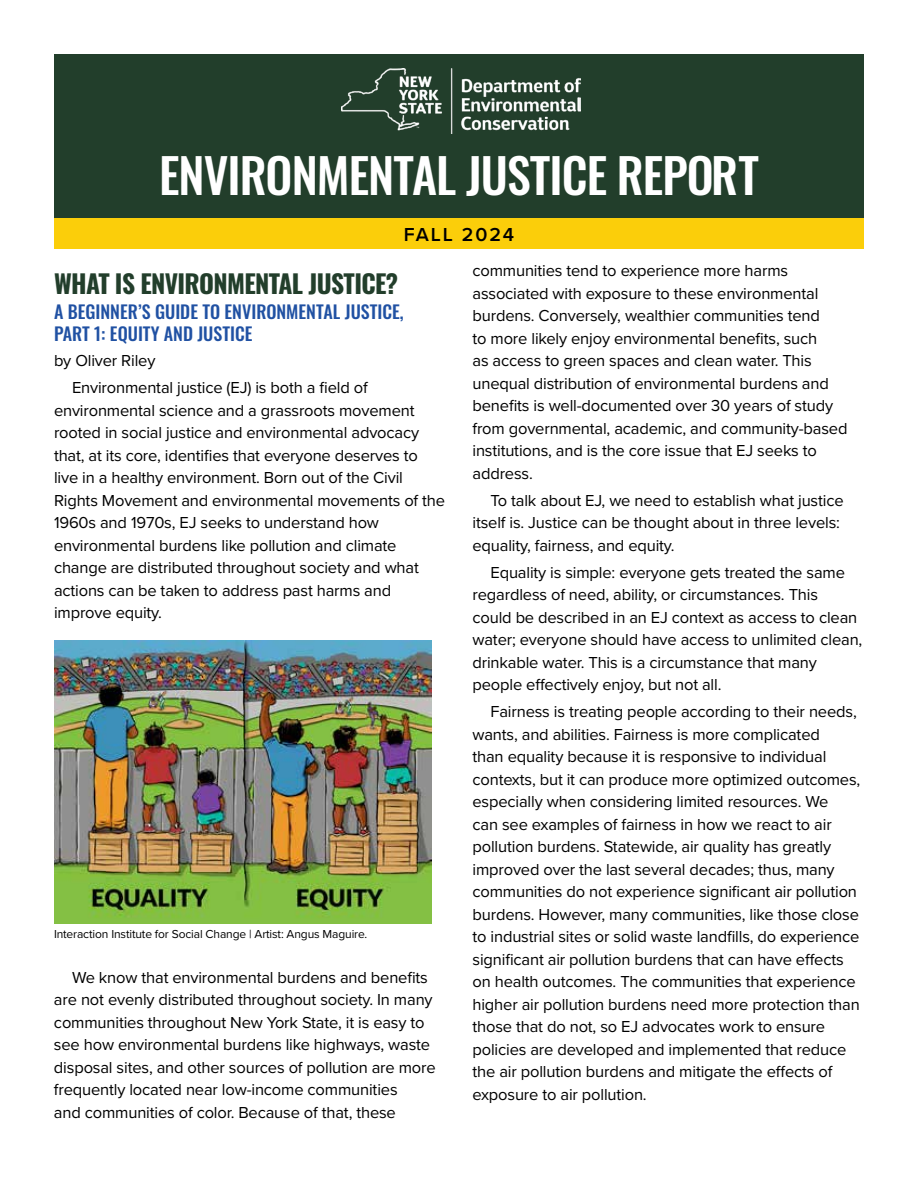
<style>
.page{position:relative;width:918px;height:1188px;background:#fff}
.page>*{position:absolute;margin:0;border:0;box-sizing:border-box;transform-origin:0 0}
.t1{font:500 48px "Oswald";letter-spacing:-.02em;color:#fff}
.t2{font:700 25.5px "Oswald";letter-spacing:-.025em;color:#223e2b}
.t3{font:600 19.5px "Proxima Nova";letter-spacing:.1em;color:#000}
.t4{font:500 18px/22.5px "Oswald";color:#2051a3}
.t5{font:16.5px/22.5px "Proxima Nova";letter-spacing:-.01em;color:#000}
.t6{font:12px "Proxima Nova";letter-spacing:-.01em;color:#000}
</style>
<div class="page">
<div style="left:54px;top:54px;width:810px;height:164px;background:#223e2b"></div>
<img style="left:341px;top:68px;width:240px;height:66px">
<div style="left:54px;top:218px;width:810px;height:31px;background:#fbce0a"></div>
<img style="left:54px;top:641px;width:377px;height:283px">
<p class="t1" style="left:159px;top:151px;width:601px">ENVIRONMENTAL JUSTICE REPORT</p>
<h3 class="t3" style="left:404px;top:220px;width:112px">FALL 2024</h3>
<p class="t2" style="left:54px;top:270px;width:346px">WHAT IS ENVIRONMENTAL JUSTICE?</p>
<p class="t4" style="left:54px;top:302px;width:351px">A BEGINNER’S GUIDE TO ENVIRONMENTAL JUSTICE,<br>PART 1: EQUITY AND JUSTICE</p>
<p class="t5" style="left:54px;top:349px;width:103px">by Oliver Riley</p>
<p class="t5" style="left:54px;top:376px;width:393px;text-indent:18px">Environmental justice (EJ) is both a feld of environmental science and a grassroots movement rooted in social justice and environmental advocacy that, at its core, identifes that everyone deserves to live in a healthy environment. Born out of the Civil Rights Movement and environmental movements of the 1960s and 1970s, EJ seeks to understand how environmental burdens like pollution and climate change are distributed throughout society and what actions can be taken to address past harms and improve equity.</p>
<p class="t5" style="left:473px;top:259px;width:377px">communities tend to experience more harms associated with exposure to these environmental burdens. Conversely, wealthier communities tend<br>to more likely enjoy environmental benefts, such<br>as access to green spaces and clean water. This unequal distribution of environmental burdens and benefts is well-documented over 30 years of study from governmental, academic, and community-based institutions, and is the core issue that EJ seeks to address.</p>
<p class="t5" style="left:473px;top:488px;width:373px;text-indent:18px">To talk about EJ, we need to establish what justice itself is. Justice can be thought about in three levels: equality, fairness, and equity.</p>
<p class="t5" style="left:473px;top:560px;width:391px;text-indent:18px">Equality is simple: everyone gets treated the same regardless of need, ability, or circumstances. This<br>could be described in an EJ context as access to clean water; everyone should have access to unlimited clean, drinkable water. This is a circumstance that many people efectively enjoy, but not all.</p>
<p class="t5" style="left:473px;top:700px;width:389px;text-indent:18px">Fairness is treating people according to their needs, wants, and abilities. Fairness is more complicated<br>than equality because it is responsive to individual contexts, but it can produce more optimized outcomes, especially when considering limited resources. We<br>can see examples of fairness in how we react to air pollution burdens. Statewide, air quality has greatly improved over the last several decades; thus, many communities do not experience signifcant air pollution burdens. However, many communities, like those close to industrial sites or solid waste landflls, do experience signifcant air pollution burdens that can have efects on health outcomes. The communities that experience higher air pollution burdens need more protection than those that do not, so EJ advocates work to ensure policies are developed and implemented that reduce the air pollution burdens and mitigate the efects of exposure to air pollution.</p>
<p class="t6" style="left:54px;top:925px;width:315px">Interaction Institute for Social Change | Artist: Angus Maguire.</p>
<p class="t5" style="left:54px;top:965px;width:383px;text-indent:18px">We know that environmental burdens and benefts are not evenly distributed throughout society. In many communities throughout New York State, it is easy to see how environmental burdens like highways, waste disposal sites, and other sources of pollution are more frequently located near low-income communities<br>and communities of color. Because of that, these</p>
</div>
